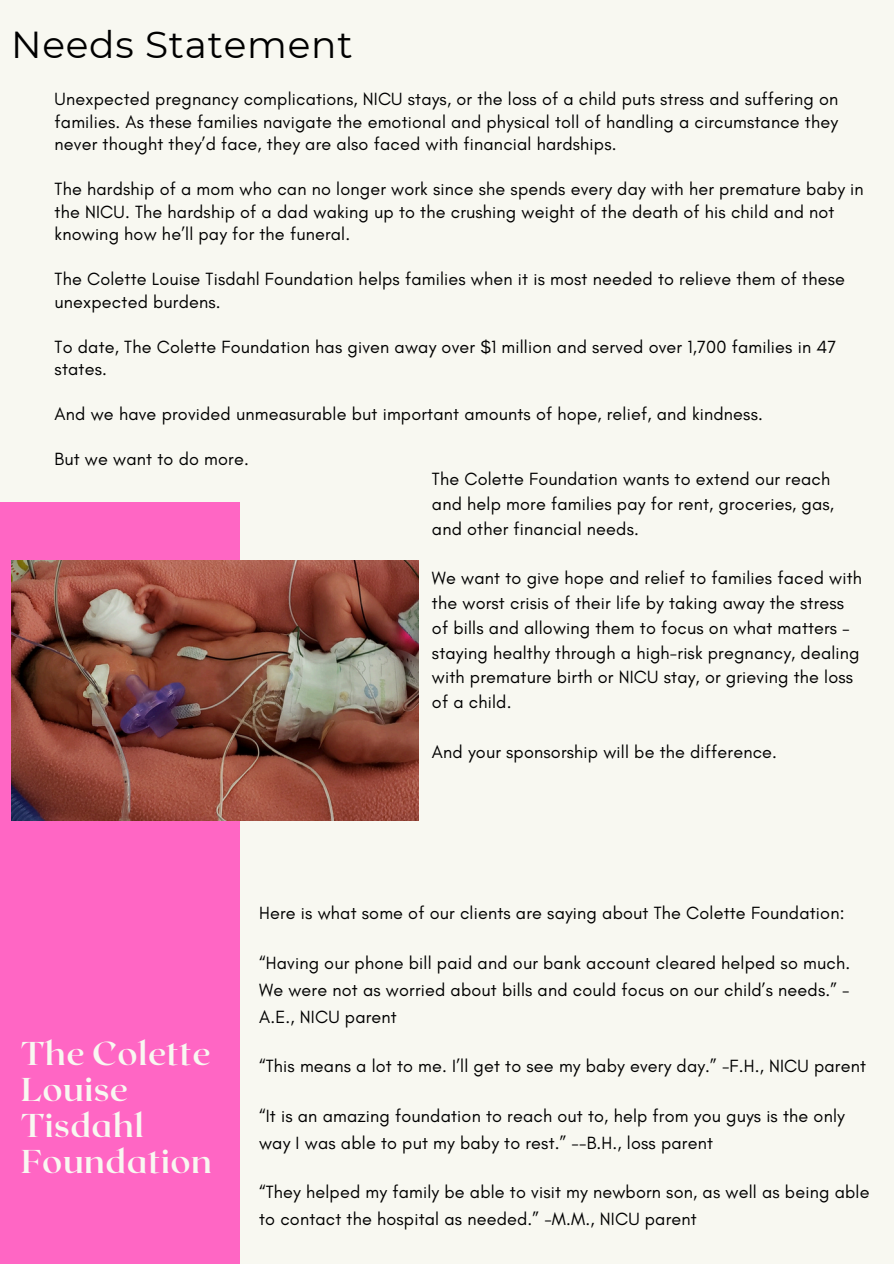
<style>
.page{position:relative;width:894px;height:1264px;background:#fff}
.page>*{position:absolute;margin:0;border:0;box-sizing:border-box;transform-origin:0 0}
.t1{font:37.5px "Montserrat";letter-spacing:.02em;color:#000}
.t2{font:700 33px/36px "Roxborough CF";letter-spacing:.015em;color:#f8f8f1}
.t3{font:18px/24.8px "Glacial Indifference";letter-spacing:.01em;color:#000}
</style>
<div class="page">
<div style="left:0;top:0;width:893px;height:1263px;background:#f8f8f1"></div>
<div style="left:0;top:502px;width:240px;height:761px;background:#ff66c4"></div>
<img style="left:11px;top:560px;width:407px;height:260px">
<p class="t1" style="left:11px;top:22px;width:343px">Needs Statement</p>
<p class="t3" style="left:55px;top:88px;width:785px;line-height:22.5px;text-align:justify">Unexpected pregnancy complications, NICU stays, or the loss of a child puts stress and suffering on families. As these families navigate the emotional and physical toll of handling a circumstance they never thought they’d face, they are also faced with financial hardships.</p>
<p class="t3" style="left:55px;top:178px;width:810px;line-height:22.5px">The hardship of a mom who can no longer work since she spends every day with her premature baby in the NICU. The hardship of a dad waking up to the crushing weight of the death of his child and not knowing how he’ll pay for the funeral.</p>
<h2 class="t3" style="left:55px;top:268px;width:791px;line-height:22.5px">The Colette Louise Tisdahl Foundation helps families when it is most needed to relieve them of these unexpected burdens.</h2>
<p class="t3" style="left:55px;top:335px;width:783px;line-height:22.5px">To date, The Colette Foundation has given away over $1 million and served over 1,700 families in 47 states.</p>
<p class="t3" style="left:55px;top:402px;width:709px">And we have provided unmeasurable but important amounts of hope, relief, and kindness.</p>
<p class="t3" style="left:55px;top:447px;width:196px">But we want to do more.</p>
<p class="t3" style="left:432px;top:466px;width:403px">The Colette Foundation wants to extend our reach and help more families pay for rent, groceries, gas, and other financial needs.</p>
<p class="t3" style="left:432px;top:565px;width:431px">We want to give hope and relief to families faced with the worst crisis of their life by taking away the stress of bills and allowing them to focus on what matters – staying healthy through a high-risk pregnancy, dealing with premature birth or NICU stay, or grieving the loss of a child.</p>
<p class="t3" style="left:432px;top:739px;width:346px">And your sponsorship will be the difference.</p>
<p class="t2" style="left:21px;top:1033px;width:192px">The Colette<br>Louise<br>Tisdahl<br>Foundation</p>
<p class="t3" style="left:259px;top:900px;width:586px">Here is what some of our clients are saying about The Colette Foundation:</p>
<p class="t3" style="left:259px;top:948px;width:592px;line-height:27px;text-align:justify">“Having our phone bill paid and our bank account cleared helped so much.<br>We were not as worried about bills and could focus on our child’s needs.” - A.E., NICU parent</p>
<p class="t3" style="left:259px;top:1053px;width:608px">“This means a lot to me. I’ll get to see my baby every day.” -F.H., NICU parent</p>
<p class="t3" style="left:259px;top:1101px;width:587px;line-height:27px">“It is an amazing foundation to reach out to, help from you guys is the only way I was able to put my baby to rest.” --B.H., loss parent</p>
<p class="t3" style="left:259px;top:1178px;width:611px;line-height:27px">“They helped my family be able to visit my newborn son, as well as being able to contact the hospital as needed.” -M.M., NICU parent</p>
</div>
